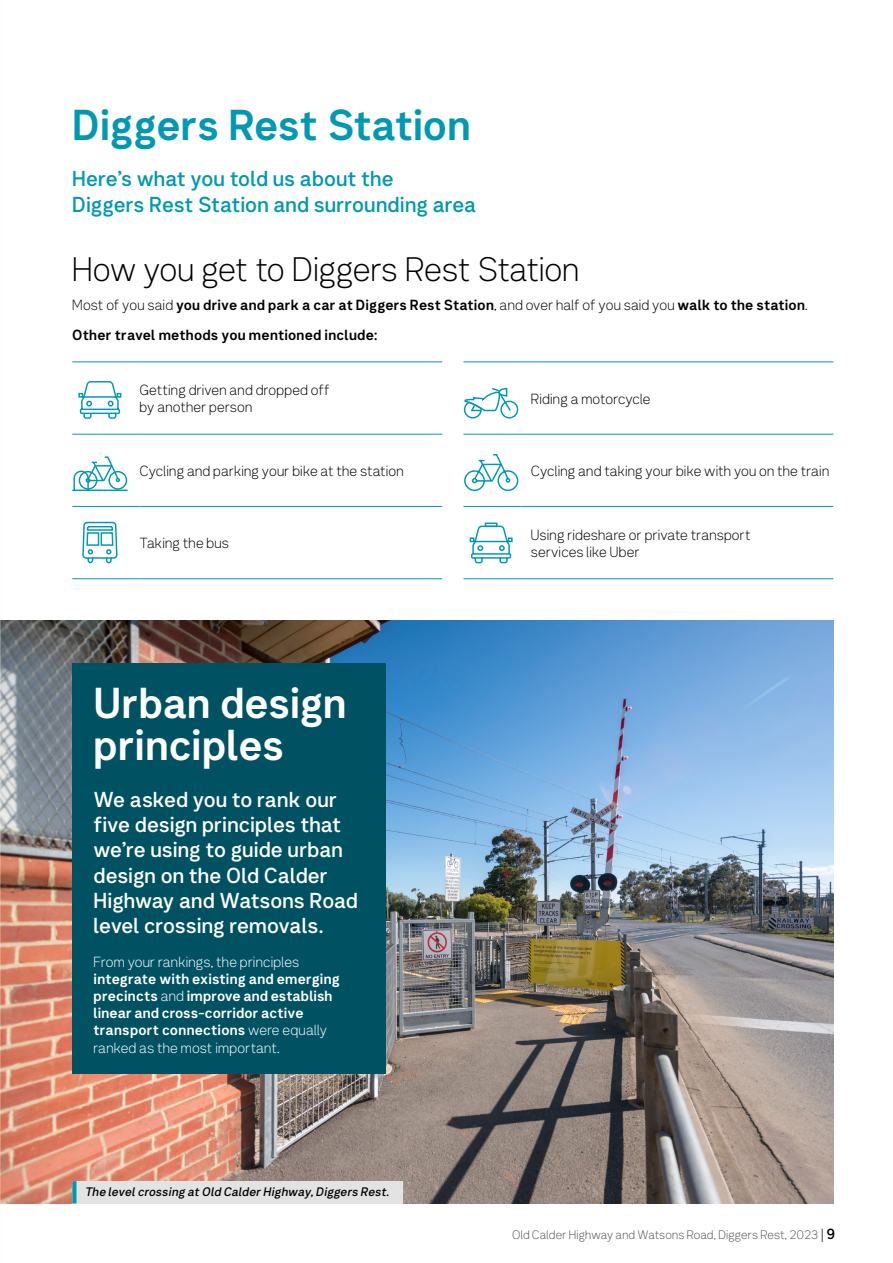
<style>
.page{position:relative;width:893px;height:1263px;background:#fff}
.page>*{position:absolute;margin:0;border:0;box-sizing:border-box;transform-origin:0 0}
.t1{font:42px/42px "Network Sans 2019 Bold";letter-spacing:-.01em;color:#fff}
.t2{font:42px "Network Sans 2019 Bold";letter-spacing:-.015em;color:#0098b2}
.t3{font:33px "Network Sans 2019 Light";letter-spacing:-.02em;color:#000}
.t4{font:21px/25.2px "Network Sans 2019 Medium";letter-spacing:-.005em;color:#fff}
.t5{font:21px/25.2px "Network Sans 2019 Medium";color:#0098b2}
.t6{font:14.25px/17.1px "Network Sans 2019 Light";letter-spacing:.01em;color:#000}
.t7{font:14.25px/29.8px "Network Sans 2019 Bold";letter-spacing:.01em;color:#000}
.t8{font:14.25px/17.1px "Network Sans 2019 Bold";letter-spacing:.005em;color:#fff}
.t9{font:14.25px "Network Sans 2019 Light";letter-spacing:.015em;color:#fff}
.t10{font:12px "Network Sans 2019 Light";letter-spacing:.005em;color:#50535a}
.t11{font:italic 12px "Network Sans 2019 Medium";letter-spacing:.01em;color:#000}
.s1{font-family:"Network Sans 2019 Light"}
.s2{font-size:14.25px;color:#000}
.s3{font-family:"Network Sans 2019 Medium";font-size:14.25px;color:#000}
</style>
<div class="page">
<img style="left:0;top:621px;width:833px;height:582px">
<div style="left:72px;top:664px;width:314px;height:410px;background:#005263"></div>
<hr style="left:72px;top:361px;width:57px;height:1px;background:#0098b2">
<hr style="left:140px;top:361px;width:302px;height:1px;background:#0098b2">
<hr style="left:72px;top:434px;width:57px;height:1px;background:#0098b2">
<hr style="left:140px;top:434px;width:302px;height:1px;background:#0098b2">
<hr style="left:72px;top:506px;width:57px;height:1px;background:#0098b2">
<hr style="left:72px;top:578px;width:57px;height:1px;background:#0098b2">
<hr style="left:140px;top:506px;width:302px;height:1px;background:#0098b2">
<hr style="left:140px;top:578px;width:302px;height:1px;background:#0098b2">
<svg style="left:78px;top:381px;width:44px;height:38px"></svg>
<div style="left:109px;top:471px;width:18px;height:19px;border:1px solid #0099b3;border-radius:50%"></div>
<svg style="left:73px;top:456px;width:47px;height:34px"></svg>
<hr style="left:72px;top:490px;width:56px;height:1px;background:#0099b3">
<svg style="left:82px;top:521px;width:36px;height:43px"></svg>
<hr style="left:463px;top:361px;width:57px;height:1px;background:#0098b2">
<hr style="left:463px;top:434px;width:57px;height:1px;background:#0098b2">
<hr style="left:463px;top:506px;width:57px;height:1px;background:#0098b2">
<hr style="left:463px;top:578px;width:57px;height:1px;background:#0098b2">
<hr style="left:531px;top:361px;width:302px;height:1px;background:#0098b2">
<hr style="left:531px;top:434px;width:302px;height:1px;background:#0098b2">
<hr style="left:531px;top:506px;width:302px;height:1px;background:#0098b2">
<hr style="left:531px;top:578px;width:302px;height:1px;background:#0098b2">
<div style="left:500px;top:401px;width:18px;height:17px;border:1px solid #0098b2;border-radius:50%"></div>
<svg style="left:463px;top:387px;width:49px;height:32px"></svg>
<svg style="left:464px;top:454px;width:55px;height:38px"></svg>
<svg style="left:469px;top:522px;width:44px;height:42px"></svg>
<div style="left:485px;top:522px;width:12px;height:5px;border:1px solid #0098b2"></div>
<div style="left:72px;top:1181px;width:330px;height:22px;background:#e3e3e3"></div>
<svg style="left:72px;top:1181px;width:4px;height:22px"></svg>
<h1 class="t2" style="left:72px;top:89px;width:400px">Diggers Rest Station</h1>
<h3 class="t5" style="left:72px;top:165px;width:406px">Here’s what you told us about the<br>Diggers Rest Station and surrounding area</h3>
<h2 class="t3" style="left:72px;top:241px;width:508px">How you get to Diggers Rest Station</h2>
<p class="t7" style="left:72px;top:290px;width:737px"><span class="s1">Most of you said</span> you drive and park a car at Diggers Rest Station<span class="s1">, and over half of you said you</span> walk to the station<span class="s1">.<br></span>Other travel methods you mentioned include:</p>
<p class="t6" style="left:140px;top:381px;width:192px">Getting driven and dropped off by another person</p>
<p class="t6" style="left:140px;top:462px;width:266px">Cycling and parking your bike at the station</p>
<p class="t6" style="left:140px;top:534px;width:91px">Taking the bus</p>
<h1 class="t1" style="left:94px;top:680px;width:255px">Urban design principles</h1>
<h3 class="t4" style="left:94px;top:786px;width:266px">We asked you to rank our five design principles that we’re using to guide urban design on the Old Calder<br>Highway and Watsons Road level crossing removals.</h3>
<p class="t9" style="left:94px;top:950px;width:207px">From your rankings, the principles</p>
<p class="t8" style="left:94px;top:970px;width:248px">integrate with existing and emerging precincts <span class="s1">and</span> improve and establish linear and cross-corridor active transport connections <span class="s1">were equally</span></p>
<p class="t9" style="left:94px;top:1035px;width:188px">ranked as the most important.</p>
<p class="t11" style="left:85px;top:1181px;width:306px">The level crossing at Old Calder Highway, Diggers Rest.</p>
<p class="t6" style="left:531px;top:389px;width:121px">Riding a motorcycle</p>
<p class="t6" style="left:531px;top:462px;width:300px">Cycling and taking your bike with you on the train</p>
<p class="t6" style="left:531px;top:525px;width:221px">Using rideshare or private transport services like Uber</p>
<p class="t10" style="left:512px;top:1224px;width:325px">Old Calder Highway and Watsons Road, Diggers Rest, 2023 <span class="s2">|</span> <span class="s3">9</span></p>
</div>
